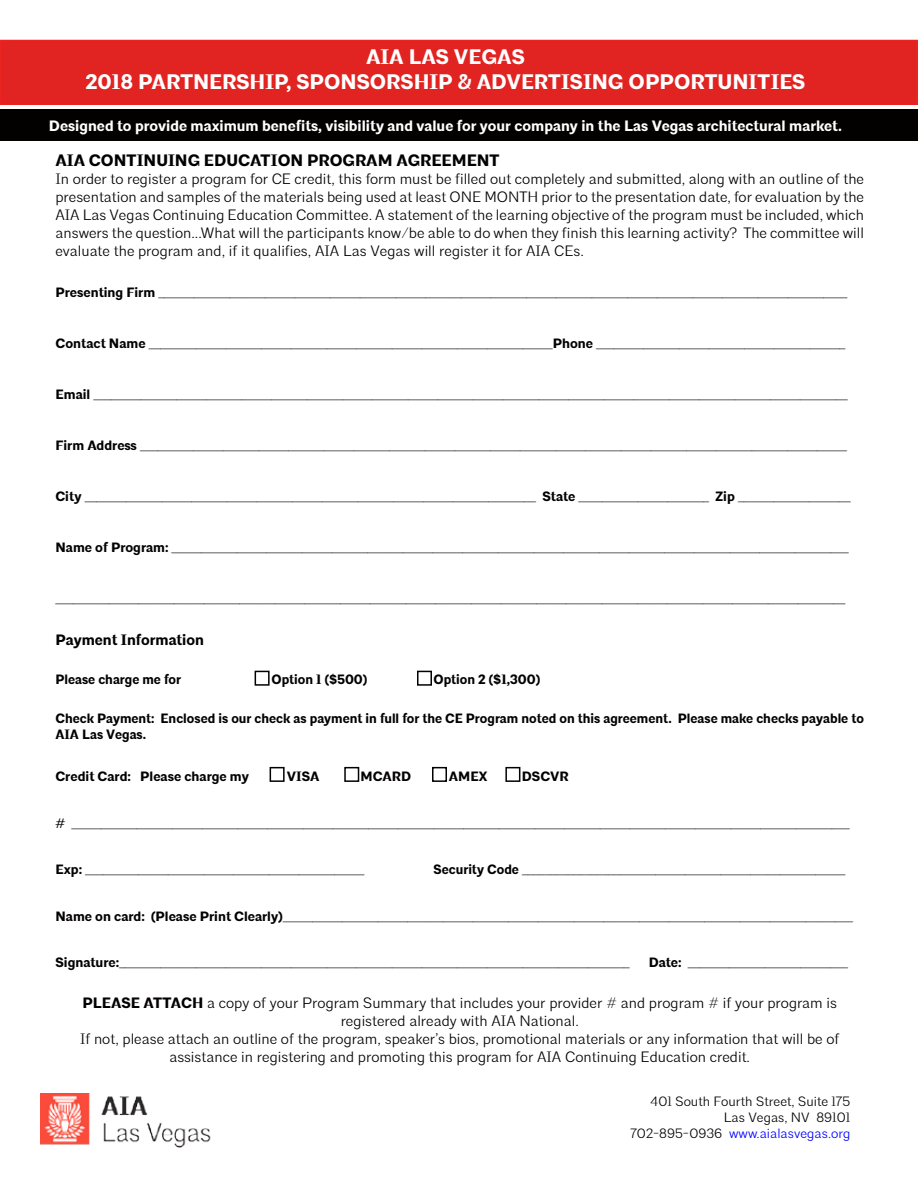
<style>
.page{position:relative;width:918px;height:1188px;background:#fff}
.page>*{position:absolute;margin:0;border:0;box-sizing:border-box;transform-origin:0 0}
.t1{font:700 21px/25.2px "Architype";color:#fff;text-align:center}
.t2{font:700 16.5px "Architype";color:#030000}
.t3{font:300 15px/18px "Architype";color:#030000;text-align:justify}
.t4{font:700 15px "Architype";color:#fff}
.t5{font:700 15px "Architype";color:#030000}
.t6{font:700 13.5px/16.2px "Architype";color:#030000}
.t7{font:300 13.5px/16.2px "Architype";color:#030000;text-align:right}
.s1{font-weight:700}
.s2{color:#00f}
</style>
<div class="page">
<div style="left:0;top:40px;width:918px;height:65px;background:#e12321;border:2px solid #ec231f"></div>
<div style="left:0;top:110px;width:918px;height:31px;background:#030000"></div>
<img style="left:40px;top:1094px;width:171px;height:53px">
<div style="left:270px;top:767px;width:15px;height:15px;border:2px solid #030000"></div>
<div style="left:344px;top:767px;width:15px;height:15px;border:2px solid #030000"></div>
<div style="left:432px;top:767px;width:15px;height:15px;border:2px solid #030000"></div>
<div style="left:505px;top:767px;width:15px;height:15px;border:2px solid #030000"></div>
<div style="left:255px;top:671px;width:15px;height:15px;border:2px solid #030000"></div>
<div style="left:417px;top:671px;width:15px;height:15px;border:2px solid #030000"></div>
<h1 class="t1" style="left:86px;top:44px;width:721px">AIA LAS VEGAS<br>2018 PARTNERSHIP, SPONSORSHIP &amp; ADVERTISING OPPORTUNITIES</h1>
<p class="t4" style="left:49px;top:116px;width:795px">Designed to provide maximum benefits, visibility and value for your company in the Las Vegas architectural market.</p>
<p class="t2" style="left:56px;top:150px;width:446px">AIA CONTINUING EDUCATION PROGRAM AGREEMENT</p>
<p class="t3" style="left:56px;top:170px;width:810px">In order to register a program for CE credit, this form must be filled out completely and submitted, along with an outline of the presentation and samples of the materials being used at least ONE MONTH prior to the presentation date, for evaluation by the AIA Las Vegas Continuing Education Committee. A statement of the learning objective of the program must be included, which answers the question...What will the participants know/be able to do when they finish this learning activity? The committee will evaluate the program and, if it qualifies, AIA Las Vegas will register it for AIA CEs.</p>
<p class="t6" style="left:56px;top:285px;width:793px">Presenting Firm ____________________________________________________________________________________________________________________</p>
<p class="t6" style="left:56px;top:336px;width:792px">Contact Name ____________________________________________________________________Phone __________________________________________</p>
<p class="t6" style="left:56px;top:387px;width:794px">Email _______________________________________________________________________________________________________________________________</p>
<p class="t6" style="left:56px;top:438px;width:793px">Firm Address _______________________________________________________________________________________________________________________</p>
<p class="t6" style="left:56px;top:489px;width:797px">City ____________________________________________________________________________ State ______________________ Zip ___________________</p>
<p class="t6" style="left:56px;top:540px;width:795px">Name of Program: __________________________________________________________________________________________________________________</p>
<p class="t6" style="left:56px;top:591px;width:792px">_____________________________________________________________________________________________________________________________________</p>
<p class="t5" style="left:56px;top:631px;width:150px">Payment Information</p>
<p class="t6" style="left:56px;top:672px;width:127px">Please charge me for</p>
<p class="t6" style="left:272px;top:672px;width:97px">Option 1 ($500)</p>
<p class="t6" style="left:434px;top:672px;width:108px">Option 2 ($1,300)</p>
<p class="t6" style="left:56px;top:711px;width:810px">Check Payment: Enclosed is our check as payment in full for the CE Program noted on this agreement. Please make checks payable to<br>AIA Las Vegas.</p>
<p class="t6" style="left:56px;top:769px;width:195px">Credit Card: Please charge my</p>
<p class="t6" style="left:287px;top:769px;width:34px">VISA</p>
<p class="t6" style="left:361px;top:769px;width:52px">MCARD</p>
<p class="t6" style="left:449px;top:769px;width:40px">AMEX</p>
<p class="t6" style="left:522px;top:769px;width:48px">DSCVR</p>
<p class="t6" style="left:56px;top:815px;width:796px"># ___________________________________________________________________________________________________________________________________</p>
<p class="t6" style="left:56px;top:862px;width:310px">Exp: _______________________________________________</p>
<p class="t6" style="left:434px;top:862px;width:413px">Security Code _______________________________________________________</p>
<p class="t6" style="left:56px;top:908px;width:799px">Name on card: (Please Print Clearly)________________________________________________________________________________________________</p>
<p class="t6" style="left:56px;top:955px;width:576px">Signature:______________________________________________________________________________________</p>
<p class="t6" style="left:649px;top:955px;width:201px">Date: ___________________________</p>
<p class="t3" style="left:80px;top:994px;width:761px;text-align:center"><span class="s1">PLEASE ATTACH</span> a copy of your Program Summary that includes your provider # and program # if your program is registered already with AIA National.<br>If not, please attach an outline of the program, speaker’s bios, promotional materials or any information that will be of assistance in registering and promoting this program for AIA Continuing Education credit.</p>
<p class="t7" style="left:631px;top:1093px;width:221px">401 South Fourth Street, Suite 175<br>Las Vegas, NV 89101<br>702-895-0936 <span class="s2">www.aialasvegas.org</span></p>
</div>
